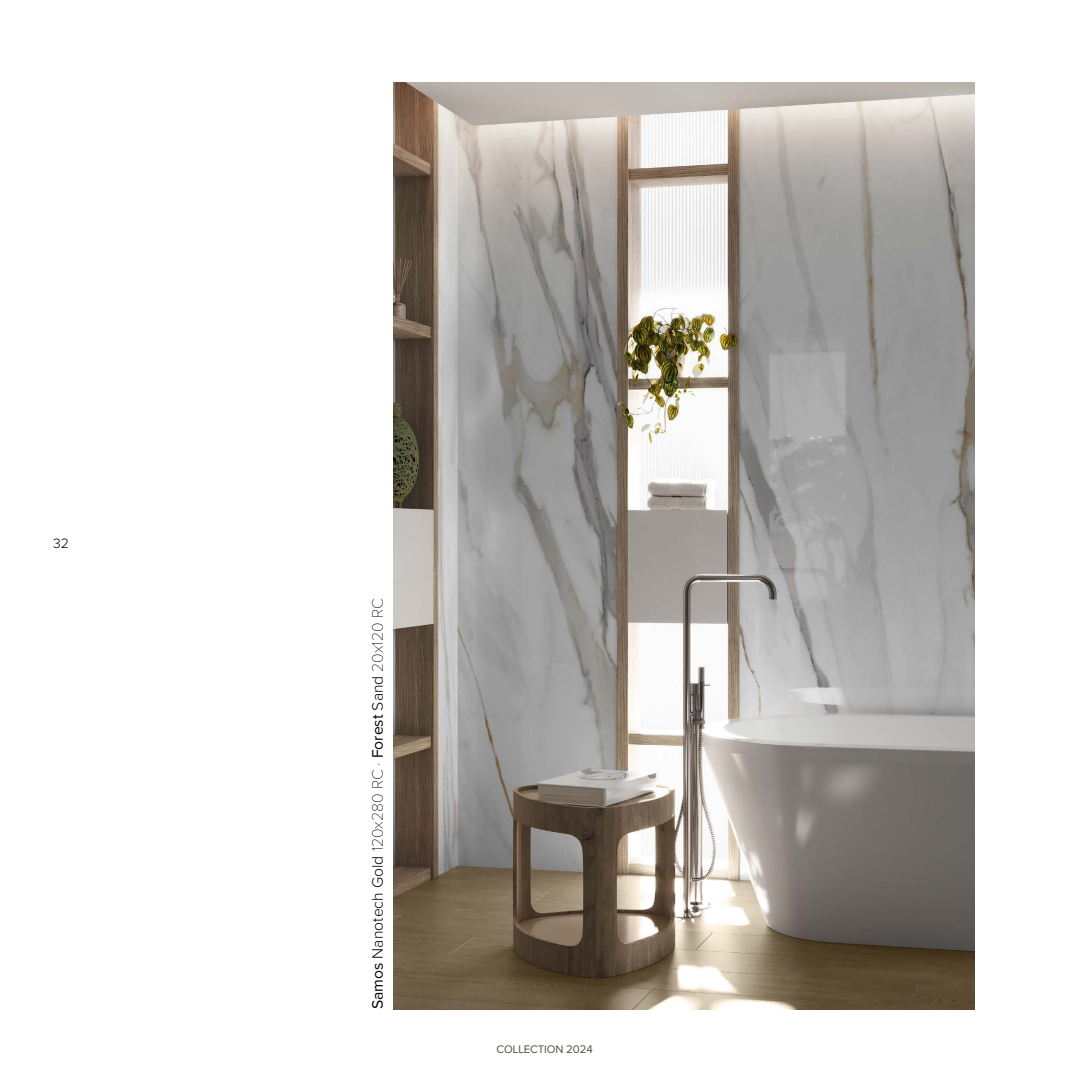
<style>
.page{position:relative;width:1092px;height:1092px;background:#fff}
.page>*{position:absolute;margin:0;border:0;box-sizing:border-box;transform-origin:0 0}
.t1{font:100 15.75px "Proxima Nova T";color:#000}
.t2{font:300 14px "Proxima Nova";color:#000}
.t3{font:11.38px "Proxima Nova";letter-spacing:-.01em;color:#4f5441}
.s1{font-family:"Proxima Nova";font-weight:400}
.s2{font-family:"Proxima Nova";font-weight:300}
</style>
<div class="page">
<img style="left:393px;top:83px;width:581px;height:925px">
<p class="t2" style="left:53px;top:535px;width:17px">32</p>
<p class="t1" style="left:368px;top:1009px;width:412px;rotate:-90deg"><span class="s1">Samos</span> <span class="s2">Nanotech Gold</span> 120x280 RC · <span class="s1">Forest</span> <span class="s2">Sand</span> 20x120 RC</p>
<p class="t3" style="left:496px;top:1044px;width:98px">COLLECTION 2024</p>
</div>
